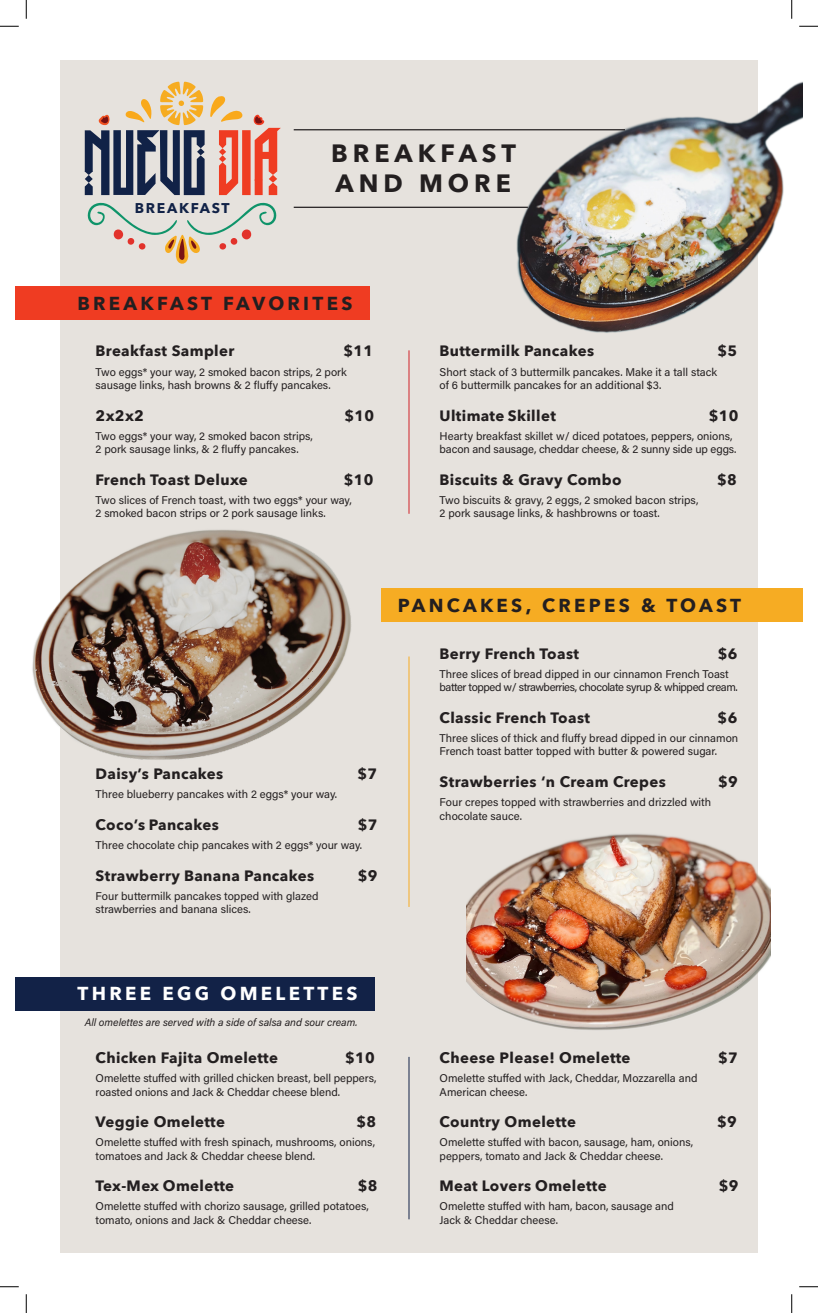
<style>
.page{position:relative;width:818px;height:1313px;background:#fff}
.page>*{position:absolute;margin:0;border:0;box-sizing:border-box;transform-origin:0 0}
.t1{font:700 25px "Avenir Next";letter-spacing:.2em;color:#231f20}
.t2{font:700 18.75px "Avenir Next";letter-spacing:.175em;color:#231f20}
.t3{font:700 18.75px "Avenir Next";letter-spacing:.175em;color:#fff}
.t4{font:700 15px "Avenir Next";letter-spacing:.025em;color:#231f20}
.t5{font:700 14px "Avenir Next";letter-spacing:.12em;color:#112247}
.t6{font:11.25px/13.5px "Acumin Pro";color:#231f20}
.t7{font:11.25px/13.5px "Acumin Pro";letter-spacing:-.03em;color:#231f20}
.t8{font:italic 10.62px "Acumin Pro";letter-spacing:-.005em;color:#231f20}
</style>
<div class="page">
<div style="left:60px;top:60px;width:698px;height:1192px;background:#e6e2dd"></div>
<img style="left:32px;top:529px;width:319px;height:231px">
<img style="left:501px;top:81px;width:301px;height:252px">
<img style="left:466px;top:833px;width:304px;height:197px">
<div style="left:15px;top:286px;width:354px;height:34px;background:#ef3c22"></div>
<hr style="left:408px;top:350px;width:1px;height:164px;background:#d1232a">
<div style="left:381px;top:588px;width:421px;height:34px;background:#f6ac23"></div>
<hr style="left:408px;top:656px;width:1px;height:251px;background:#f7ac22">
<div style="left:15px;top:977px;width:359px;height:33px;background:#122247"></div>
<hr style="left:408px;top:1056px;width:1px;height:163px;background:#142448">
<svg style="left:210px;top:96px;width:71px;height:99px"></svg>
<svg style="left:85px;top:82px;width:119px;height:113px"></svg>
<svg style="left:87px;top:202px;width:190px;height:61px"></svg>
<hr style="left:294px;top:129px;width:331px;height:1px;background:#231f20">
<hr style="left:294px;top:207px;width:234px;height:1px;background:#231f20">
<svg style="left:0;top:25px;width:19px;height:2px"></svg>
<svg style="left:799px;top:25px;width:19px;height:2px"></svg>
<svg style="left:0;top:1286px;width:19px;height:1px"></svg>
<svg style="left:799px;top:1286px;width:19px;height:1px"></svg>
<svg style="left:25px;top:0;width:2px;height:19px"></svg>
<svg style="left:25px;top:1294px;width:2px;height:18px"></svg>
<svg style="left:791px;top:0;width:1px;height:19px"></svg>
<svg style="left:791px;top:1294px;width:1px;height:18px"></svg>
<p class="t5" style="left:135px;top:196px;width:96px">BREAKFAST</p>
<p class="t1" style="left:331px;top:132px;width:186px">BREAKFAST</p>
<p class="t1" style="left:335px;top:162px;width:177px">AND MORE</p>
<p class="t2" style="left:77px;top:287px;width:276px">BREAKFAST FAVORITES</p>
<p class="t4" style="left:96px;top:338px;width:140px">Breakfast Sampler</p>
<p class="t4" style="left:343px;top:338px;width:31px">$11</p>
<p class="t6" style="left:96px;top:364px;width:253px">Two eggs* your way, 2 smoked bacon strips, 2 pork sausage links, hash browns &amp; 2 fluffy pancakes.</p>
<p class="t4" style="left:96px;top:402px;width:50px">2x2x2</p>
<p class="t4" style="left:344px;top:402px;width:31px">$10</p>
<p class="t6" style="left:96px;top:428px;width:219px">Two eggs* your way, 2 smoked bacon strips,<br>2 pork sausage links, &amp; 2 fluffy pancakes.</p>
<p class="t4" style="left:96px;top:466px;width:154px">French Toast Deluxe</p>
<p class="t4" style="left:344px;top:466px;width:31px">$10</p>
<p class="t6" style="left:96px;top:492px;width:258px">Two slices of French toast, with two eggs* your way,<br>2 smoked bacon strips or 2 pork sausage links.</p>
<p class="t4" style="left:439px;top:338px;width:156px">Buttermilk Pancakes</p>
<p class="t4" style="left:717px;top:338px;width:21px">$5</p>
<p class="t6" style="left:439px;top:364px;width:279px">Short stack of 3 buttermilk pancakes. Make it a tall stack of 6 buttermilk pancakes for an additional $3.</p>
<p class="t4" style="left:439px;top:402px;width:118px">Ultimate Skillet</p>
<p class="t4" style="left:708px;top:402px;width:31px">$10</p>
<p class="t6" style="left:439px;top:428px;width:298px">Hearty breakfast skillet w/ diced potatoes, peppers, onions, bacon and sausage, cheddar cheese, &amp; 2 sunny side up eggs.</p>
<p class="t4" style="left:439px;top:466px;width:183px">Biscuits &amp; Gravy Combo</p>
<p class="t4" style="left:717px;top:466px;width:21px">$8</p>
<p class="t6" style="left:439px;top:492px;width:260px">Two biscuits &amp; gravy, 2 eggs, 2 smoked bacon strips,<br>2 pork sausage links, &amp; hashbrowns or toast.</p>
<p class="t4" style="left:96px;top:761px;width:129px">Daisy’s Pancakes</p>
<p class="t4" style="left:357px;top:761px;width:21px">$7</p>
<p class="t6" style="left:96px;top:787px;width:243px">Three blueberry pancakes with 2 eggs* your way.</p>
<p class="t4" style="left:96px;top:811px;width:125px">Coco’s Pancakes</p>
<p class="t4" style="left:357px;top:811px;width:21px">$7</p>
<p class="t6" style="left:96px;top:838px;width:268px">Three chocolate chip pancakes with 2 eggs* your way.</p>
<p class="t4" style="left:96px;top:862px;width:220px">Strawberry Banana Pancakes</p>
<p class="t4" style="left:357px;top:862px;width:21px">$9</p>
<p class="t6" style="left:96px;top:888px;width:224px">Four buttermilk pancakes topped with glazed strawberries and banana slices.</p>
<p class="t2" style="left:397px;top:589px;width:345px">PANCAKES, CREPES &amp; TOAST</p>
<p class="t4" style="left:439px;top:640px;width:141px">Berry French Toast</p>
<p class="t4" style="left:717px;top:640px;width:21px">$6</p>
<p class="t7" style="left:439px;top:666px;width:299px">Three slices of bread dipped in our cinnamon French Toast batter topped w/ strawberries, chocolate syrup &amp; whipped cream.</p>
<p class="t4" style="left:439px;top:704px;width:152px">Classic French Toast</p>
<p class="t4" style="left:717px;top:704px;width:21px">$6</p>
<p class="t6" style="left:439px;top:730px;width:300px">Three slices of thick and fluffy bread dipped in our cinnamon<br>French toast batter topped with butter &amp; powered sugar.</p>
<p class="t4" style="left:439px;top:768px;width:228px">Strawberries ‘n Cream Crepes</p>
<p class="t4" style="left:718px;top:768px;width:21px">$9</p>
<p class="t6" style="left:439px;top:795px;width:273px">Four crepes topped with strawberries and drizzled with chocolate sauce.</p>
<p class="t3" style="left:78px;top:977px;width:281px">THREE EGG OMELETTES</p>
<p class="t8" style="left:85px;top:1014px;width:274px">All omelettes are served with a side of salsa and sour cream.</p>
<p class="t4" style="left:96px;top:1044px;width:184px">Chicken Fajita Omelette</p>
<p class="t4" style="left:345px;top:1044px;width:31px">$10</p>
<p class="t6" style="left:96px;top:1070px;width:282px">Omelette stuffed with grilled chicken breast, bell peppers, roasted onions and Jack &amp; Cheddar cheese blend.</p>
<p class="t4" style="left:96px;top:1108px;width:131px">Veggie Omelette</p>
<p class="t4" style="left:356px;top:1108px;width:21px">$8</p>
<p class="t6" style="left:96px;top:1135px;width:281px">Omelette stuffed with fresh spinach, mushrooms, onions, tomatoes and Jack &amp; Cheddar cheese blend.</p>
<p class="t4" style="left:96px;top:1173px;width:140px">Tex-Mex Omelette</p>
<p class="t4" style="left:357px;top:1173px;width:21px">$8</p>
<p class="t6" style="left:96px;top:1199px;width:275px">Omelette stuffed with chorizo sausage, grilled potatoes, tomato, onions and Jack &amp; Cheddar cheese.</p>
<p class="t4" style="left:439px;top:1044px;width:192px">Cheese Please! Omelette</p>
<p class="t4" style="left:718px;top:1044px;width:21px">$7</p>
<p class="t6" style="left:439px;top:1070px;width:259px">Omelette stuffed with Jack, Cheddar, Mozzarella and<br>American cheese.</p>
<p class="t4" style="left:439px;top:1108px;width:138px">Country Omelette</p>
<p class="t4" style="left:717px;top:1108px;width:21px">$9</p>
<p class="t6" style="left:439px;top:1135px;width:255px">Omelette stuffed with bacon, sausage, ham, onions, peppers, tomato and Jack &amp; Cheddar cheese.</p>
<p class="t4" style="left:439px;top:1173px;width:168px">Meat Lovers Omelette</p>
<p class="t4" style="left:718px;top:1173px;width:21px">$9</p>
<p class="t6" style="left:439px;top:1199px;width:236px">Omelette stuffed with ham, bacon, sausage and<br>Jack &amp; Cheddar cheese.</p>
</div>
